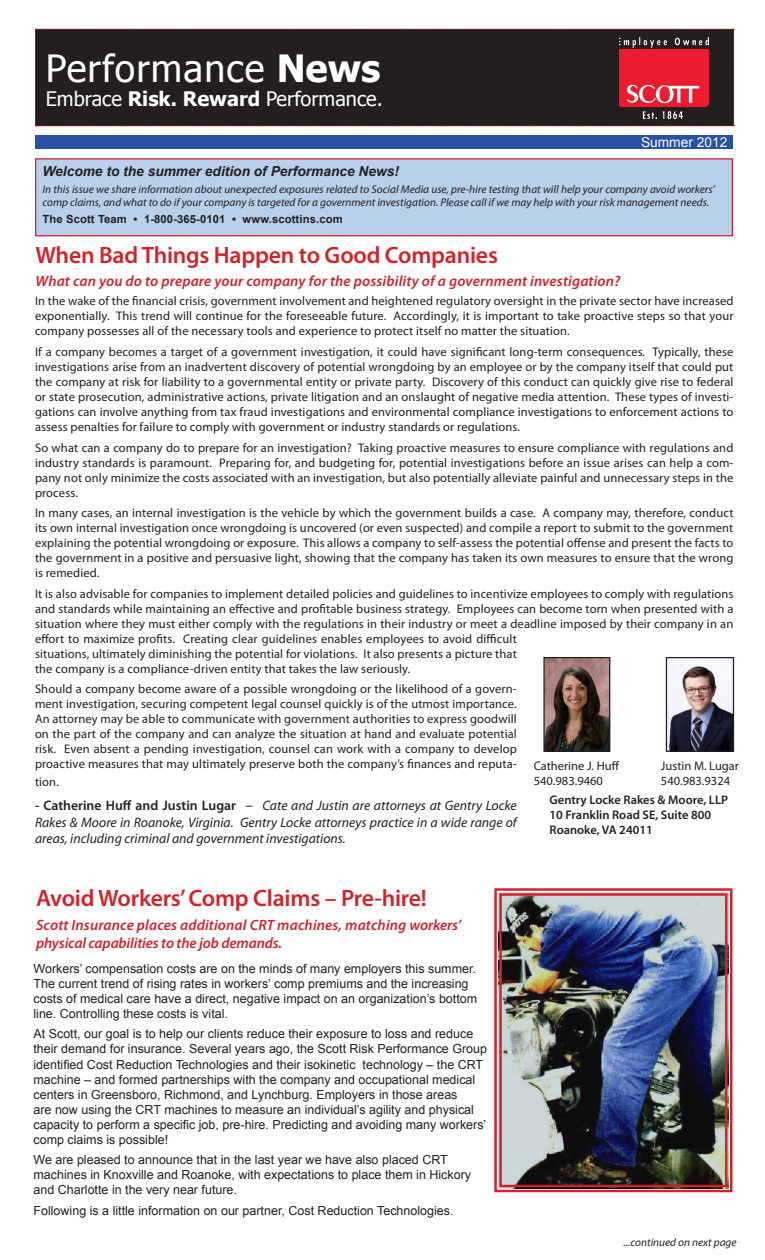
<style>
.page{position:relative;width:765px;height:1260px;background:#fff}
.page>*{position:absolute;margin:0;border:0;box-sizing:border-box;transform-origin:0 0}
.t1{font:37.5px "Tahoma";letter-spacing:.03em;color:#fff}
.t2{font:600 23.75px "Myriad Pro";letter-spacing:-.01em;color:#d1232a}
.t3{font:20px "Tahoma";color:#fff}
.t4{font:italic 600 15px/18px "Myriad Pro";letter-spacing:.01em;color:#d1232a}
.GLRM_-_Normal{font:italic 13.75px/16.5px "Myriad Pro";color:#231f20;text-align:justify}
.t5{font:italic 700 13.75px "Arial";color:#231f20}
.t6{font:13.75px "Arial";color:#fff}
.GLRM_-_Normal-2{font:12.5px/15px "Myriad Pro";letter-spacing:.01em;color:#231f20;text-align:justify}
.Pa4{font:12.5px/15.1px "Arial";color:#221e1f}
.t7{font:12.5px/15px "Arial";color:#231f20}
.t8{font:600 12.5px "Myriad Pro";color:#231f20}
.t9{font:italic 11.25px/13.5px "Myriad Pro";color:#231f20}
.t10{font:700 11.25px "Arial";letter-spacing:.01em;color:#231f20}
.s1{font-weight:700}
.s2{font-weight:600;font-style:normal}
.s3{font-style:normal;font-size:15px}
.s4{color:#231f20}
</style>
<div class="page">
<div style="left:35px;top:135px;width:698px;height:14px;background:#2851a3"></div>
<div style="left:35px;top:29px;width:700px;height:98px;background:#231f20"></div>
<img style="left:620px;top:37px;width:89px;height:81px">
<div style="left:36px;top:159px;width:696px;height:77px;background:#b9d0eb"></div>
<div style="left:35px;top:158px;width:698px;height:78px;border:1px solid #d1232a"></div>
<img style="left:545px;top:659px;width:63px;height:91px">
<div style="left:543px;top:657px;width:67px;height:95px;border:1px solid #231f20"></div>
<img style="left:668px;top:659px;width:64px;height:91px">
<div style="left:666px;top:657px;width:68px;height:95px;border:1px solid #231f20"></div>
<img style="left:494px;top:888px;width:239px;height:305px">
<div style="left:499px;top:893px;width:228px;height:294px;border:2px solid #d1232a"></div>
<p class="t1" style="left:46px;top:43px;width:336px">Performance <span class="s1">News</span></p>
<p class="t3" style="left:46px;top:85px;width:339px">Embrace <span class="s1">Risk. Reward</span> Performance.</p>
<p class="t6" style="left:641px;top:133px;width:88px">Summer 2012</p>
<p class="t5" style="left:43px;top:162px;width:358px">Welcome to the summer edition of Performance News!</p>
<p class="t9" style="left:43px;top:182px;width:674px">In this issue we share information about unexpected exposures related to Social Media use, pre-hire testing that will help your company avoid workers’ comp claims, and what to do if your company is targeted for a government investigation. Please call if we may help with your risk management needs.</p>
<p class="t10" style="left:43px;top:212px;width:302px">The Scott Team • 1-800-365-0101 • www.scottins.com</p>
<p class="t2" style="left:35px;top:240px;width:464px">When Bad Things Happen to Good Companies</p>
<p class="t4" style="left:35px;top:272px;width:587px">What can you do to prepare your company for the possibility of a government investigation?</p>
<p class="GLRM_-_Normal-2" style="left:35px;top:293px;width:700px">In the wake of the financial crisis, government involvement and heightened regulatory oversight in the private sector have increased exponentially. This trend will continue for the foreseeable future. Accordingly, it is important to take proactive steps so that your company possesses all of the necessary tools and experience to protect itself no matter the situation.</p>
<p class="GLRM_-_Normal-2" style="left:35px;top:344px;width:700px">If a company becomes a target of a government investigation, it could have significant long-term consequences. Typically, these investigations arise from an inadvertent discovery of potential wrongdoing by an employee or by the company itself that could put the company at risk for liability to a governmental entity or private party. Discovery of this conduct can quickly give rise to federal or state prosecution, administrative actions, private litigation and an onslaught of negative media attention. These types of investi&shy;gations can involve anything from tax fraud investigations and environmental compliance investigations to enforcement actions to assess penalties for failure to comply with government or industry standards or regulations.</p>
<p class="GLRM_-_Normal-2" style="left:35px;top:440px;width:700px">So what can a company do to prepare for an investigation? Taking proactive measures to ensure compliance with regulations and industry standards is paramount. Preparing for, and budgeting for, potential investigations before an issue arises can help a com&shy;pany not only minimize the costs associated with an investigation, but also potentially alleviate painful and unnecessary steps in the process.</p>
<p class="GLRM_-_Normal-2" style="left:35px;top:505px;width:700px">In many cases, an internal investigation is the vehicle by which the government builds a case. A company may, therefore, conduct its own internal investigation once wrongdoing is uncovered (or even suspected) and compile a report to submit to the government explaining the potential wrongdoing or exposure. This allows a company to self-assess the potential offense and present the facts to the government in a positive and persuasive light, showing that the company has taken its own measures to ensure that the wrong is remedied.</p>
<p class="GLRM_-_Normal-2" style="left:35px;top:586px;width:700px;text-align:left">It is also advisable for companies to implement detailed policies and guidelines to incentivize employees to comply with regulations and standards while maintaining an effective and profitable business strategy. Employees can become torn when presented with a situation where they must either comply with the regulations in their industry or meet a deadline imposed by their company in an effort to maximize profits. Creating clear guidelines enables employees to avoid difficult<br>situations, ultimately diminishing the potential for violations. It also presents a picture that<br>the company is a compliance-driven entity that takes the law seriously.</p>
<p class="GLRM_-_Normal-2" style="left:35px;top:682px;width:483px">Should a company become aware of a possible wrongdoing or the likelihood of a govern&shy;ment investigation, securing competent legal counsel quickly is of the utmost importance.<br>An attorney may be able to communicate with government authorities to express goodwill on the part of the company and can analyze the situation at hand and evaluate potential risk. Even absent a pending investigation, counsel can work with a company to develop proactive measures that may ultimately preserve both the company’s finances and reputa-</p>
<p class="GLRM_-_Normal-2" style="left:35px;top:775px;width:25px">tion.</p>
<p class="GLRM_-_Normal" style="left:35px;top:797px;width:483px"><span class="s2">- Catherine Huff and Justin Lugar</span> <span class="s3">–</span> Cate and Justin are attorneys at Gentry Locke Rakes &amp; Moore in Roanoke, Virginia. Gentry Locke attorneys practice in a wide range of areas, including criminal and government investigations.</p>
<p class="GLRM_-_Normal-2" style="left:534px;top:758px;width:87px">Catherine J. Huff</p>
<p class="GLRM_-_Normal-2" style="left:534px;top:773px;width:71px">540.983.9460</p>
<p class="GLRM_-_Normal-2" style="left:661px;top:758px;width:80px">Justin M. Lugar</p>
<p class="GLRM_-_Normal-2" style="left:661px;top:773px;width:71px">540.983.9324</p>
<p class="t8" style="left:550px;top:791px;width:180px">Gentry Locke Rakes &amp; Moore, LLP</p>
<p class="t8" style="left:550px;top:806px;width:163px">10 Franklin Road SE, Suite 800</p>
<p class="t8" style="left:550px;top:821px;width:105px">Roanoke, VA 24011</p>
<p class="t2" style="left:36px;top:883px;width:392px">Avoid Workers’ Comp Claims – Pre-hire!</p>
<p class="t4" style="left:36px;top:915px;width:427px">Scott Insurance places additional CRT machines, matching workers’ physical capabilities to the job demands.</p>
<p class="Pa4" style="left:33px;top:961px;width:445px">Workers’ compensation costs are on the minds of many employers this summer.<br>The current trend of rising rates in workers’ comp premiums and the increasing costs of medical care have a direct, negative impact on an organization’s bottom line. Controlling these costs is vital.</p>
<p class="Pa4" style="left:33px;top:1027px;width:455px">At Scott, our goal is to help our clients reduce their exposure to loss and reduce their demand for insurance. Several years ago, the Scott Risk Performance Group identified Cost Reduction Technologies and their isokinetic technology – the CRT machine – and formed partnerships with the company and occupational medical centers in Greensboro, <span class="s4">Richmond, and Lynchburg. Employers in those areas<br>are now using the CRT machines to measure</span> an individual’s agility and physical capacity to perform a specific job, pre-hire. Predicting and avoiding many workers’ comp claims is possible!</p>
<p class="t7" style="left:33px;top:1153px;width:439px">We are pleased to announce that in the last year we have also placed CRT machines in Knoxville and Roanoke, with expectations to place them in Hickory and Charlotte in the very near future.</p>
<p class="Pa4" style="left:33px;top:1203px;width:422px">Following is a little information on our partner, Cost Reduction Technologies.</p>
<p class="t9" style="left:624px;top:1235px;width:115px">...continued on next page</p>
</div>
